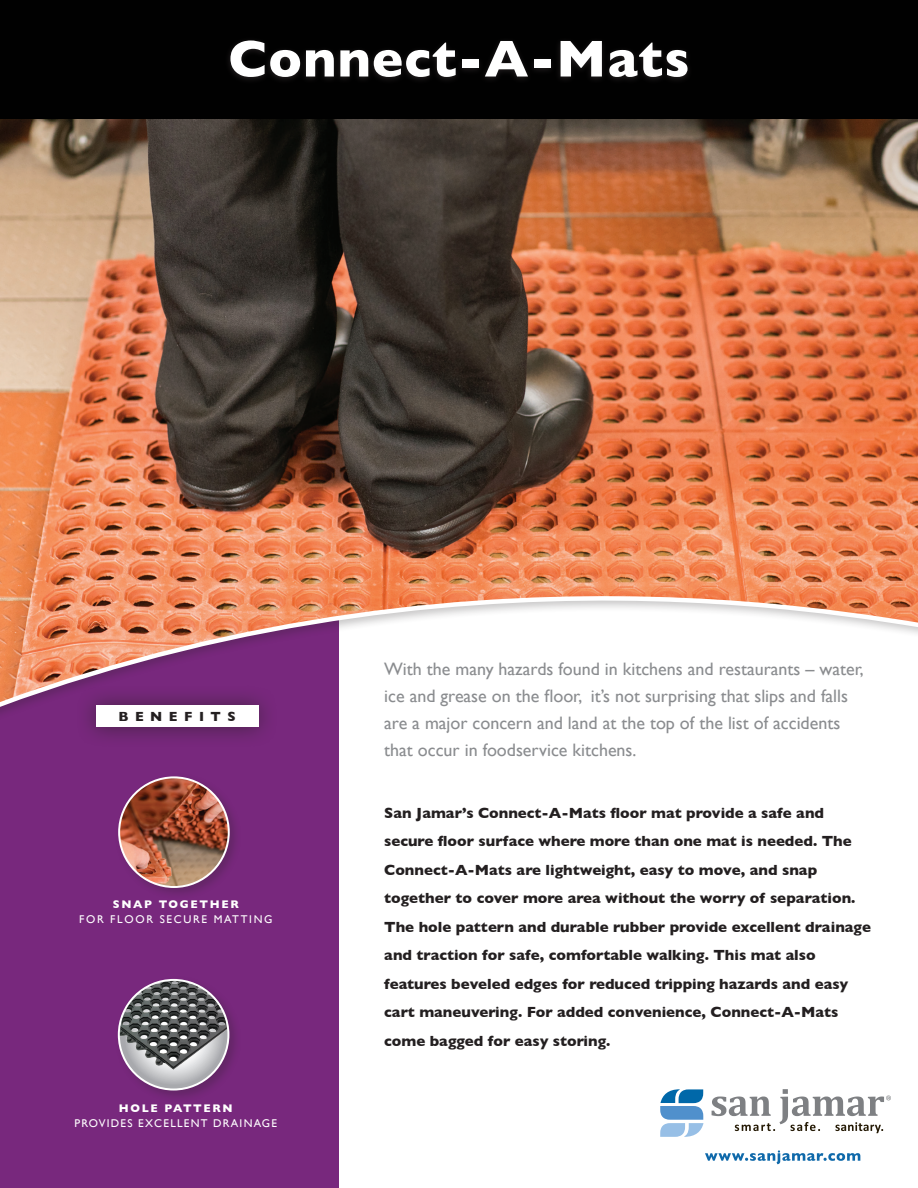
<style>
.page{position:relative;width:918px;height:1188px;background:#fff}
.page>*{position:absolute;margin:0;border:0;box-sizing:border-box;transform-origin:0 0}
.t1{font:700 52.5px "Gill Sans";letter-spacing:.02em;color:#fff}
.t2{font:18px/27px "Gill Sans";color:#8a8c8f}
.t3{font:700 15px/28.5px "Gill Sans";color:#231f20}
.t4{font:700 13.5px "Gill Sans";letter-spacing:.48em;color:#231f20}
.t5{font:11.25px "Gill Sans";letter-spacing:.11em;color:#fff}
.t6{font:700 11.25px "Gill Sans";letter-spacing:.15em;color:#fff}
.t7{font:11.25px "Gill Sans";letter-spacing:.15em;color:#fff}
</style>
<div class="page">
<div style="left:0;top:521px;width:339px;height:667px;background:#78287d"></div>
<svg style="left:712px;top:1089px;width:179px;height:44px"></svg>
<svg style="left:660px;top:1089px;width:43px;height:48px"></svg>
<svg style="left:705px;top:1150px;width:155px;height:14px"></svg>
<img style="left:0;top:118px;width:918px;height:595px">
<div style="left:0;top:0;width:918px;height:118px;background:#010101"></div>
<div style="left:76px;top:685px;width:202px;height:62px;background:#231f20;opacity:.6"></div>
<div style="left:96px;top:706px;width:162px;height:21px;background:#fff"></div>
<svg style="left:229px;top:41px;width:460px;height:39px"></svg>
<div style="left:114px;top:772px;width:128px;height:128px;background:#231f20;opacity:.25"></div>
<img style="left:119px;top:777px;width:110px;height:110px">
<div style="left:118px;top:776px;width:112px;height:112px;border:2px solid #fff;border-radius:50%"></div>
<div style="left:114px;top:975px;width:128px;height:128px;background:#231f20;opacity:.25"></div>
<svg style="left:119px;top:980px;width:109px;height:110px"></svg>
<img style="left:119px;top:980px;width:109px;height:90px">
<div style="left:118px;top:979px;width:111px;height:112px;border:2px solid #fff;border-radius:50%"></div>
<p class="t1" style="left:228px;top:17px;width:463px">Connect-A-Mats</p>
<p class="t4" style="left:118px;top:706px;width:119px">BENEFITS</p>
<p class="t6" style="left:113px;top:896px;width:127px">SNAP TOGETHER</p>
<p class="t7" style="left:79px;top:913px;width:195px">FOR FLOOR SECURE MATTING</p>
<p class="t6" style="left:119px;top:1100px;width:115px">HOLE PATTERN</p>
<p class="t5" style="left:75px;top:1117px;width:204px">PROVIDES EXCELLENT DRAINAGE</p>
<p class="t2" style="left:384px;top:655px;width:481px">With the many hazards found in kitchens and restaurants – water, ice and grease on the floor, it’s not surprising that slips and falls are a major concern and land at the top of the list of accidents that occur in foodservice kitchens.</p>
<p class="t3" style="left:384px;top:798px;width:488px">San Jamar’s Connect-A-Mats floor mat provide a safe and secure floor surface where more than one mat is needed. The Connect-A-Mats are lightweight, easy to move, and snap together to cover more area without the worry of separation.<br>The hole pattern and durable rubber provide excellent drainage and traction for safe, comfortable walking. This mat also features beveled edges for reduced tripping hazards and easy cart maneuvering. For added convenience, Connect-A-Mats come bagged for easy storing.</p>
</div>
